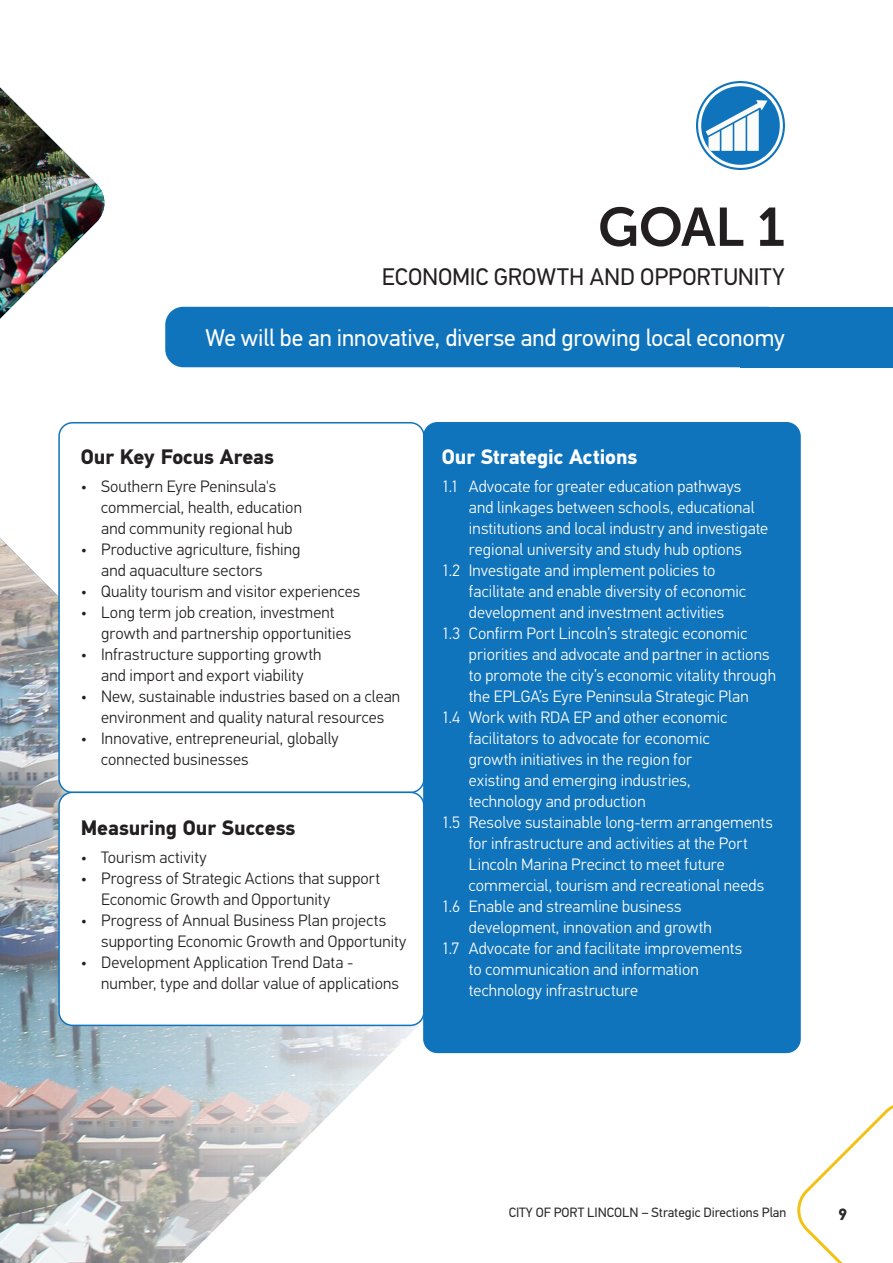
<style>
.page{position:relative;width:893px;height:1263px;background:#fff}
.page>*{position:absolute;margin:0;border:0;box-sizing:border-box;transform-origin:0 0}
.t1{font:54px "Museo Sans W01 700";color:#231f20}
.quote{font:24px "PFDIN Text Pro";letter-spacing:-.005em;color:#fff}
.t2{font:24px "PFDIN Text Pro";letter-spacing:-.005em;color:#231f20}
.body{font:700 21px "PFDIN Text Pro";letter-spacing:-.005em;color:#231f20}
.body-2{font:700 21px "PFDIN Text Pro";letter-spacing:-.005em;color:#fff}
.body-3{font:300 16.5px/21px "PFDIN Text Pro";letter-spacing:.005em;color:#fff}
.t3{font:300 16.5px/21px "PFDIN Text Pro";letter-spacing:.005em;color:#231f20}
.t4{font:700 16.5px "PFDIN Text Pro";color:#2a2a2a}
.t5{font:13.5px "PFDIN Text Pro";color:#2a2a2a}
</style>
<div class="page">
<img style="left:0;top:786px;width:445px;height:477px">
<div style="left:59px;top:423px;width:365px;height:369px;background:#fff;border-radius:14px"></div>
<div style="left:59px;top:792px;width:365px;height:233px;background:#fff;border-radius:14px"></div>
<div style="left:58px;top:792px;width:367px;height:234px;border:2px solid #1074bc;border-radius:14px"></div>
<div style="left:424px;top:423px;width:376px;height:629px;background:#1074bc;border-radius:14px"></div>
<div style="left:423px;top:422px;width:378px;height:631px;border:2px solid #1074bc;border-radius:14px"></div>
<div style="left:701px;top:86px;width:79px;height:79px;background:#1074bc;border-radius:50%"></div>
<svg style="left:706px;top:100px;width:61px;height:51px"></svg>
<div style="left:696px;top:81px;width:89px;height:89px;border:2px solid #1074bc;border-radius:50%"></div>
<div style="left:741px;top:307px;width:152px;height:60px;background:#1074bc"></div>
<svg style="left:0;top:422px;width:107px;height:466px"></svg>
<img style="left:0;top:87px;width:105px;height:232px">
<div style="left:165px;top:307px;width:620px;height:60px;background:#1074bc;border-radius:18px"></div>
<svg style="left:797px;top:1105px;width:96px;height:158px"></svg>
<p class="t1" style="left:598px;top:197px;width:188px">GOAL 1</p>
<p class="t2" style="left:382px;top:262px;width:404px">ECONOMIC GROWTH AND OPPORTUNITY</p>
<p class="quote" style="left:206px;top:324px;width:581px">We will be an innovative, diverse and growing local economy</p>
<p class="body" style="left:81px;top:444px;width:195px">Our Key Focus Areas</p>
<p class="t3" style="left:101px;top:476px;width:202px;text-indent:-20px">• Southern Eyre Peninsula's commercial, health, education and community regional hub</p>
<p class="t3" style="left:101px;top:539px;width:201px;text-indent:-20px">• Productive agriculture, fishing and aquaculture sectors</p>
<p class="t3" style="left:81px;top:581px;width:281px">• Quality tourism and visitor experiences</p>
<p class="t3" style="left:101px;top:602px;width:252px;text-indent:-20px">• Long term job creation, investment growth and partnership opportunities</p>
<p class="t3" style="left:81px;top:644px;width:242px;text-align:center">• Infrastructure supporting growth and import and export viability</p>
<p class="t3" style="left:81px;top:686px;width:321px;text-align:center">• New, sustainable industries based on a clean environment and quality natural resources</p>
<p class="t3" style="left:101px;top:728px;width:239px;text-indent:-20px">• Innovative, entrepreneurial, globally connected businesses</p>
<p class="body" style="left:81px;top:815px;width:216px">Measuring Our Success</p>
<p class="t3" style="left:81px;top:847px;width:127px">• Tourism activity</p>
<p class="t3" style="left:101px;top:868px;width:280px;text-indent:-20px">• Progress of Strategic Actions that support<br>Economic Growth and Opportunity</p>
<p class="t3" style="left:101px;top:910px;width:307px;text-indent:-20px">• Progress of Annual Business Plan projects supporting Economic Growth and Opportunity</p>
<p class="t3" style="left:101px;top:952px;width:299px;text-indent:-20px">• Development Application Trend Data - number, type and dollar value of applications</p>
<p class="body-2" style="left:442px;top:444px;width:197px">Our Strategic Actions</p>
<p class="body-3" style="left:469px;top:476px;width:301px;text-indent:-27px">1.1 Advocate for greater education pathways and linkages between schools, educational institutions and local industry and investigate regional university and study hub options</p>
<p class="body-3" style="left:469px;top:560px;width:279px;text-indent:-27px">1.2 Investigate and implement policies to facilitate and enable diversity of economic development and investment activities</p>
<p class="body-3" style="left:469px;top:623px;width:309px;text-indent:-27px">1.3 Confirm Port Lincoln’s strategic economic priorities and advocate and partner in actions to promote the city’s economic vitality through the EPLGA’s Eyre Peninsula Strategic Plan</p>
<p class="body-3" style="left:469px;top:707px;width:260px;text-indent:-27px">1.4 Work with RDA EP and other economic facilitators to advocate for economic growth initiatives in the region for existing and emerging industries, technology and production</p>
<p class="body-3" style="left:469px;top:812px;width:306px;text-indent:-27px">1.5 Resolve sustainable long-term arrangements for infrastructure and activities at the Port Lincoln Marina Precinct to meet future commercial, tourism and recreational needs</p>
<p class="body-3" style="left:469px;top:896px;width:245px;text-indent:-27px">1.6 Enable and streamline business development, innovation and growth</p>
<p class="body-3" style="left:469px;top:938px;width:275px;text-indent:-27px">1.7 Advocate for and facilitate improvements to communication and information technology infrastructure</p>
<p class="t5" style="left:509px;top:1205px;width:279px">CITY OF PORT LINCOLN – Strategic Directions Plan</p>
<p class="t4" style="left:838px;top:1204px;width:11px">9</p>
</div>
